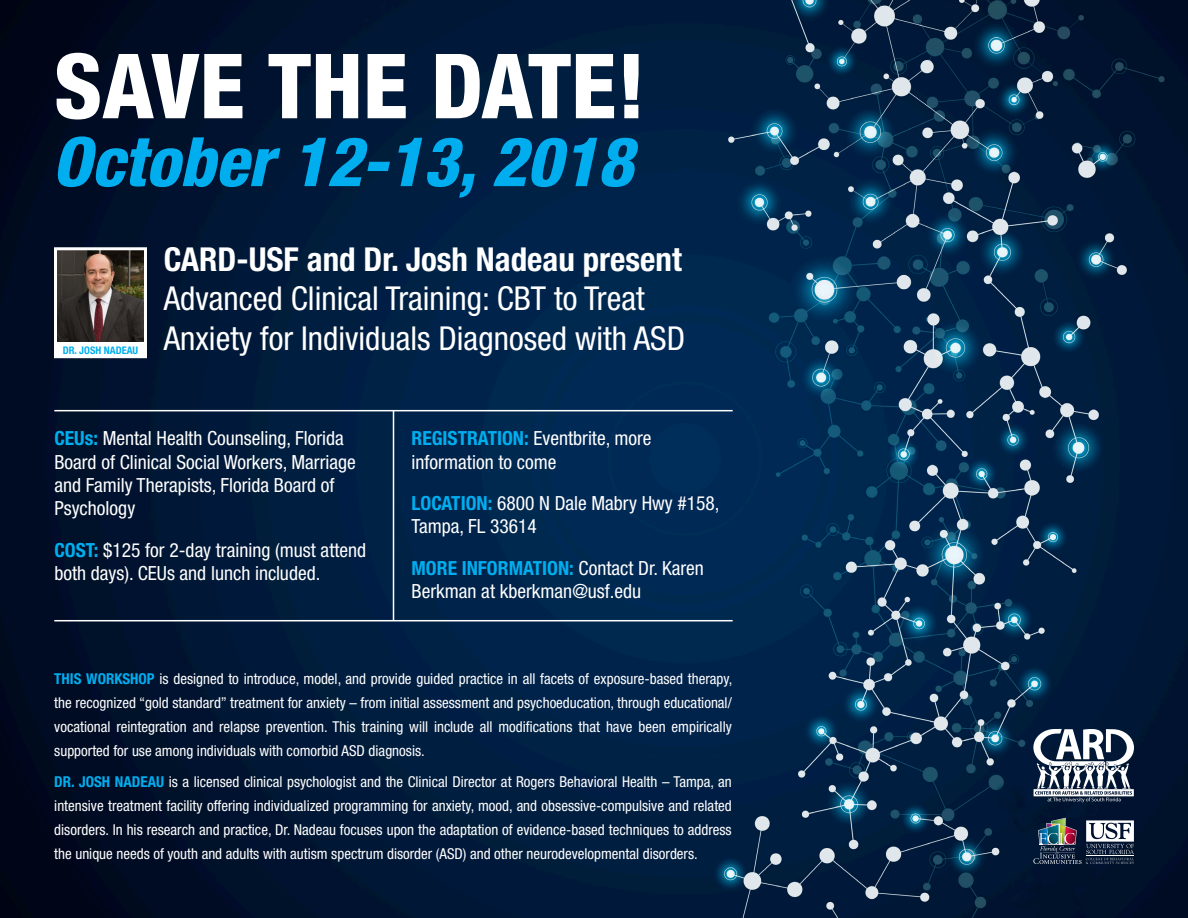
<style>
.page{position:relative;width:1188px;height:918px;background:#fff}
.page>*{position:absolute;margin:0;border:0;box-sizing:border-box;transform-origin:0 0}
.t1{font:800 condensed 90px "Helvetica Neue LT Std";color:#fff}
.t2{font:italic 800 condensed 68.25px "Helvetica Neue LT Std";color:#00aeef}
.t3{font:condensed 33px/39.6px "Helvetica Neue LT Std";color:#fff}
.t4{font:700 condensed 33px "Helvetica Neue LT Std";color:#fff}
.t5{font:condensed 19.5px/23.4px "Helvetica Neue LT Std";color:#fff}
.t6{font:condensed 15px/24px "Helvetica Neue LT Std";color:#fff;text-align:justify}
.t7{font:700 condensed 10.5px "Helvetica Neue LT Std";color:#00aeef}
.s1{font-weight:700;color:#00aeef}
</style>
<div class="page">
<img style="left:0;top:0;width:1188px;height:918px">
<img style="left:58px;top:251px;width:85px;height:92px">
<div style="left:54px;top:247px;width:93px;height:111px;border:3px solid #fff"></div>
<div style="left:55px;top:343px;width:91px;height:15px;background:#fff"></div>
<hr style="left:54px;top:620px;width:679px;height:1px;background:#fff">
<hr style="left:54px;top:410px;width:679px;height:1px;background:#fff">
<hr style="left:393px;top:411px;width:1px;height:210px;background:#fff">
<svg style="left:1033px;top:729px;width:101px;height:73px"></svg>
<svg style="left:1033px;top:818px;width:101px;height:46px;background:#515d6e"></svg>
<hr style="left:1086px;top:856px;width:48px;height:1px;background:#fff">
<p class="t1" style="left:54px;top:31px;width:594px">SAVE THE DATE!</p>
<p class="t2" style="left:52px;top:120px;width:583px">October 12-13, 2018</p>
<p class="t7" style="left:63px;top:344px;width:77px">DR. JOSH NADEAU</p>
<p class="t4" style="left:164px;top:239px;width:519px">CARD-USF and Dr. Josh Nadeau present</p>
<p class="t3" style="left:164px;top:279px;width:523px">Advanced Clinical Training: CBT to Treat<br>Anxiety for Individuals Diagnosed with ASD</p>
<p class="t5" style="left:54px;top:427px;width:303px"><span class="s1">CEUs:</span> Mental Health Counseling, Florida Board of Clinical Social Workers, Marriage and Family Therapists, Florida Board of Psychology</p>
<p class="t5" style="left:54px;top:538px;width:313px"><span class="s1">COST:</span> $125 for 2-day training (must attend both days). CEUs and lunch included.</p>
<p class="t5" style="left:412px;top:427px;width:241px"><span class="s1">REGISTRATION:</span> Eventbrite, more information to come</p>
<p class="t5" style="left:412px;top:491px;width:309px"><span class="s1">LOCATION:</span> 6800 N Dale Mabry Hwy #158,<br>Tampa, FL 33614</p>
<p class="t5" style="left:412px;top:556px;width:294px"><span class="s1">MORE INFORMATION:</span> Contact Dr. Karen<br>Berkman at kberkman@usf.edu</p>
<p class="t6" style="left:54px;top:667px;width:680px"><span class="s1">THIS WORKSHOP</span> is designed to introduce, model, and provide guided practice in all facets of exposure-based therapy, the recognized “gold standard” treatment for anxiety – from initial assessment and psychoeducation, through educational/ vocational reintegration and relapse prevention. This training will include all modifications that have been empirically supported for use among individuals with comorbid ASD diagnosis.</p>
<p class="t6" style="left:54px;top:770px;width:679px"><span class="s1">DR. JOSH NADEAU</span> is a licensed clinical psychologist and the Clinical Director at Rogers Behavioral Health – Tampa, an intensive treatment facility offering individualized programming for anxiety, mood, and obsessive-compulsive and related disorders. In his research and practice, Dr. Nadeau focuses upon the adaptation of evidence-based techniques to address the unique needs of youth and adults with autism spectrum disorder (ASD) and other neurodevelopmental disorders.</p>
</div>
